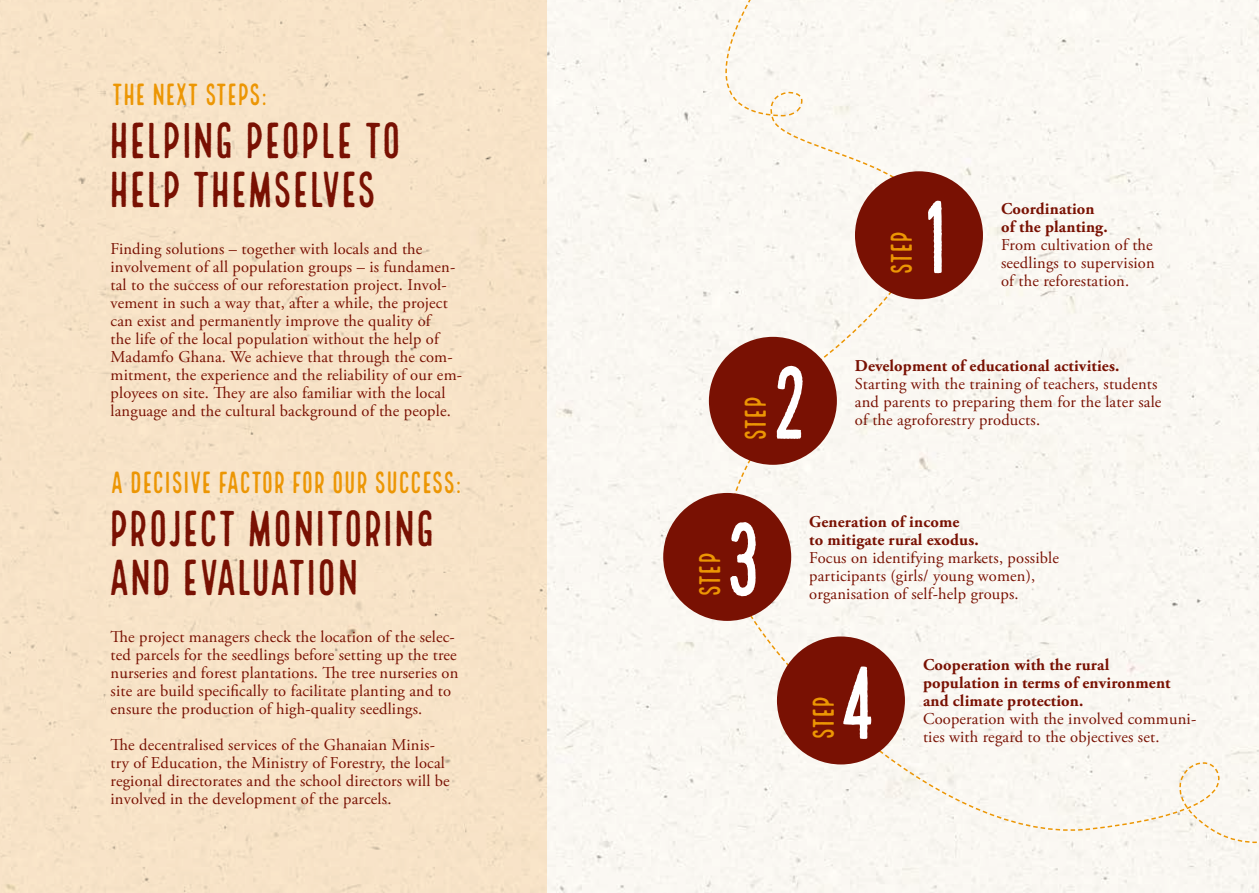
<style>
.page{position:relative;width:1259px;height:893px;background:#fff}
.page>*{position:absolute;margin:0;border:0;box-sizing:border-box;transform-origin:0 0}
.t1{font:100.8px "Local Brewery Four";color:#fff}
.t2{font:49.5px/49.5px "Local Brewery Four";letter-spacing:-.03em;color:#791103}
.t3{font:30px "Local Brewery Four";letter-spacing:-.03em;color:#ec9604}
.t4{font:29.25px "Local Brewery Four";letter-spacing:-.02em;color:#ec9604}
.t5{font:16.5px/18px "Adobe Garamond Pro";letter-spacing:.01em;color:#791103}
.t6{font:700 16.5px/18px "Adobe Garamond Pro";letter-spacing:.01em;color:#791103}
</style>
<div class="page">
<div style="left:546px;top:0;width:713px;height:893px;background:#fbf8f3"></div>
<div style="left:0;top:0;width:546px;height:893px;background:#f8e3c8"></div>
<svg style="left:720px;top:438px;width:5px;height:55px"></svg>
<div style="left:726px;top:833px;width:359px;height:9px;background:#faf8f2"></div>
<div style="left:1091px;top:833px;width:168px;height:29px;background:#faf7f2"></div>
<div style="left:725px;top:410px;width:534px;height:423px;background:#faf8f2"></div>
<div style="left:669px;top:0;width:283px;height:387px;background:#fbf8f3"></div>
<div style="left:770px;top:0;width:155px;height:388px;background:#fbf8f3"></div>
<div style="left:855px;top:171px;width:128px;height:128px;background:#791103;border-radius:50%"></div>
<div style="left:709px;top:337px;width:128px;height:128px;background:#791103;border-radius:50%"></div>
<div style="left:663px;top:493px;width:128px;height:128px;background:#791103;border-radius:50%"></div>
<div style="left:777px;top:636px;width:128px;height:128px;background:#791103;border-radius:50%"></div>
<h3 class="t3" style="left:112px;top:78px;width:158px">THE NEXT STEPS:</h3>
<h2 class="t2" style="left:108px;top:120px;width:295px">HELPING PEOPLE TO<br>HELP THEMSELVES</h2>
<p class="t5" style="left:111px;top:241px;width:353px">Finding solutions – together with locals and the involvement of all population groups – is fundamen&shy;tal to the success of our reforestation project. Invol&shy;vement in such a way that, after a while, the project can exist and permanently improve the quality of<br>the life of the local population without the help of Madamfo Ghana. We achieve that through the com&shy;mitment, the experience and the reliability of our em&shy;ployees on site. They are also familiar with the local language and the cultural background of the people.</p>
<h3 class="t3" style="left:111px;top:466px;width:353px">A DECISIVE FACTOR FOR OUR SUCCESS:</h3>
<h2 class="t2" style="left:108px;top:507px;width:329px">PROJECT MONITORING<br>AND EVALUATION</h2>
<p class="t5" style="left:111px;top:629px;width:349px">The project managers check the location of the selec&shy;ted parcels for the seedlings before setting up the tree nurseries and forest plantations. The tree nurseries on site are build specifically to facilitate planting and to ensure the production of high-quality seedlings.</p>
<p class="t5" style="left:111px;top:737px;width:341px">The decentralised services of the Ghanaian Minis&shy;try of Education, the Ministry of Forestry, the local regional directorates and the school directors will be involved in the development of the parcels.</p>
<h3 class="t4" style="left:885px;top:275px;width:46px;rotate:-90deg">STEP</h3>
<h1 class="t1" style="left:921px;top:182px;width:31px">1</h1>
<p class="t6" style="left:1001px;top:200px;width:108px">Coordination of the planting.</p>
<p class="t5" style="left:1001px;top:237px;width:155px">From cultivation of the seedlings to supervision of the reforestation.</p>
<h3 class="t4" style="left:739px;top:441px;width:46px;rotate:-90deg">STEP</h3>
<h1 class="t1" style="left:770px;top:348px;width:41px">2</h1>
<p class="t6" style="left:855px;top:357px;width:266px">Development of educational activities.</p>
<p class="t5" style="left:855px;top:375px;width:308px">Starting with the training of teachers, students and parents to preparing them for the later sale of the agroforestry products.</p>
<h3 class="t4" style="left:694px;top:597px;width:46px;rotate:-90deg">STEP</h3>
<h1 class="t1" style="left:723px;top:504px;width:42px">3</h1>
<p class="t6" style="left:809px;top:513px;width:171px">Generation of income<br>to mitigate rural exodus.</p>
<p class="t5" style="left:809px;top:549px;width:251px">Focus on identifying markets, possible participants (girls/ young women), organisation of self-help groups.</p>
<h3 class="t4" style="left:807px;top:740px;width:46px;rotate:-90deg">STEP</h3>
<h1 class="t1" style="left:837px;top:648px;width:42px">4</h1>
<p class="t6" style="left:923px;top:656px;width:249px">Cooperation with the rural population in terms of environment and climate protection.</p>
<p class="t5" style="left:923px;top:711px;width:275px">Cooperation with the involved communi&shy;ties with regard to the objectives set.</p>
</div>
